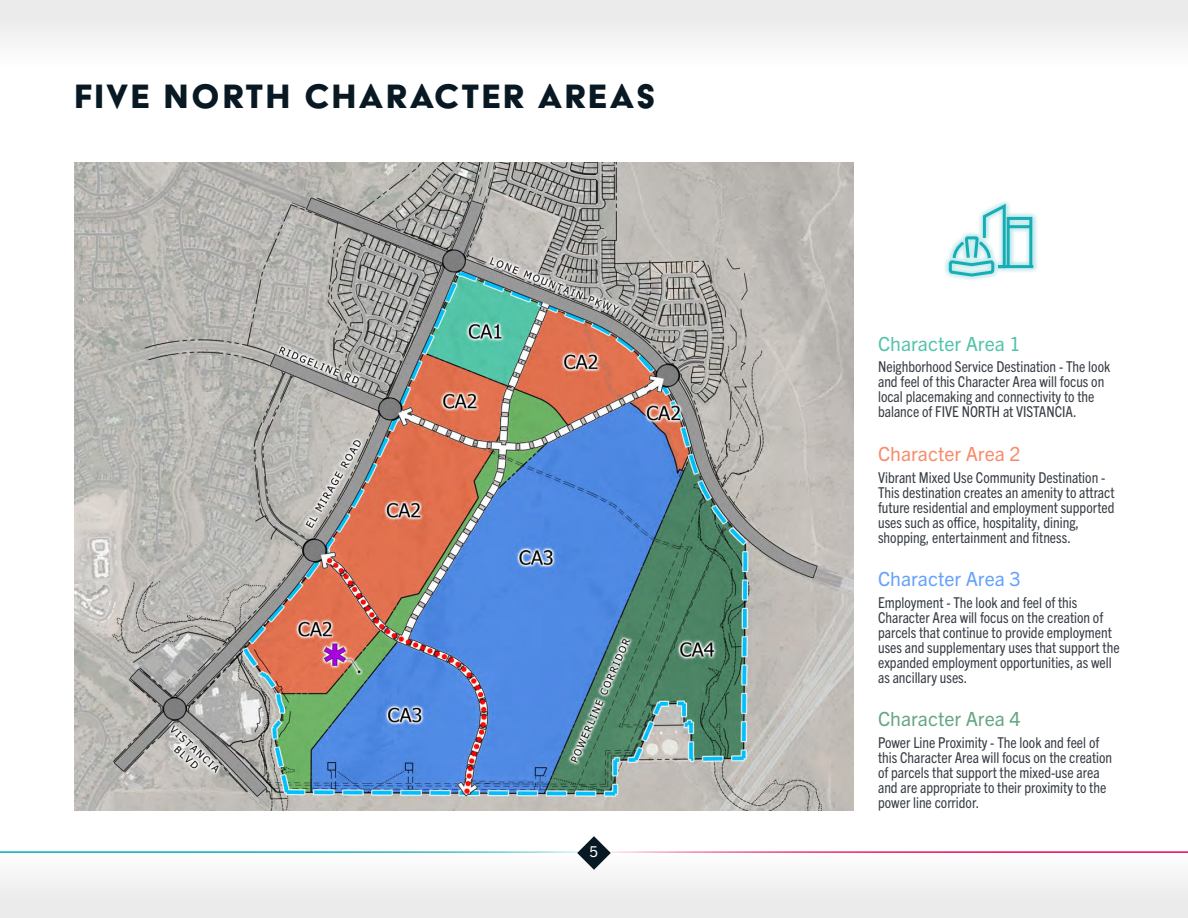
<style>
.page{position:relative;width:1188px;height:918px;background:#fff}
.page>*{position:absolute;margin:0;border:0;box-sizing:border-box;transform-origin:0 0}
.Headline{font:39px "Acier BAT Text Solid";letter-spacing:.06em;color:#081923}
.Paragraph{font:19.5px "Trade Gothic Next LT Pro";color:#53c4aa}
.Paragraph-2{font:19.5px "Trade Gothic Next LT Pro";color:#f88c6a}
.Paragraph-3{font:19.5px "Trade Gothic Next LT Pro";color:#65a1fc}
.Paragraph-4{font:19.5px "Trade Gothic Next LT Pro";color:#67a685}
.Paragraph-5{font:condensed 15px/15px "Trade Gothic Next LT Pro";color:#383d45}
.t1{font:15px "Trade Gothic Next LT Pro";color:#fff}
</style>
<div class="page">
<div style="left:0;top:851px;width:1188px;height:67px;background:#ebebec"></div>
<div style="left:0;top:0;width:1188px;height:67px;background:#ebebec"></div>
<img style="left:74px;top:162px;width:779px;height:649px">
<div style="left:943px;top:231px;width:57px;height:51px;background:#fff;opacity:.75"></div>
<div style="left:977px;top:199px;width:62px;height:74px;background:#fff;opacity:.75"></div>
<svg style="left:947px;top:202px;width:89px;height:76px"></svg>
<hr style="left:0;top:851px;width:1188px;height:2px;background:#fff">
<svg style="left:577px;top:836px;width:34px;height:34px"></svg>
<p class="Headline" style="left:75px;top:76px;width:583px">FIVE NORTH CHARACTER AREAS</p>
<p class="t1" style="left:589px;top:841px;width:10px">5</p>
<p class="Paragraph" style="left:878px;top:330px;width:144px">Character Area 1</p>
<p class="Paragraph-5" style="left:878px;top:358px;width:234px">Neighborhood Service Destination - The look and feel of this Character Area will focus on local placemaking and connectivity to the balance of FIVE NORTH at VISTANCIA.</p>
<p class="Paragraph-2" style="left:878px;top:440px;width:144px">Character Area 2</p>
<p class="Paragraph-5" style="left:878px;top:469px;width:238px">Vibrant Mixed Use Community Destination - This destination creates an amenity to attract future residential and employment supported uses such as office, hospitality, dining, shopping, entertainment and fitness.</p>
<p class="Paragraph-3" style="left:878px;top:565px;width:144px">Character Area 3</p>
<p class="Paragraph-5" style="left:878px;top:594px;width:243px">Employment - The look and feel of this Character Area will focus on the creation of parcels that continue to provide employment uses and supplementary uses that support the expanded employment opportunities, as well as ancillary uses.</p>
<p class="Paragraph-4" style="left:878px;top:706px;width:144px">Character Area 4</p>
<p class="Paragraph-5" style="left:878px;top:734px;width:236px">Power Line Proximity - The look and feel of this Character Area will focus on the creation of parcels that support the mixed-use area and are appropriate to their proximity to the power line corridor.</p>
</div>
